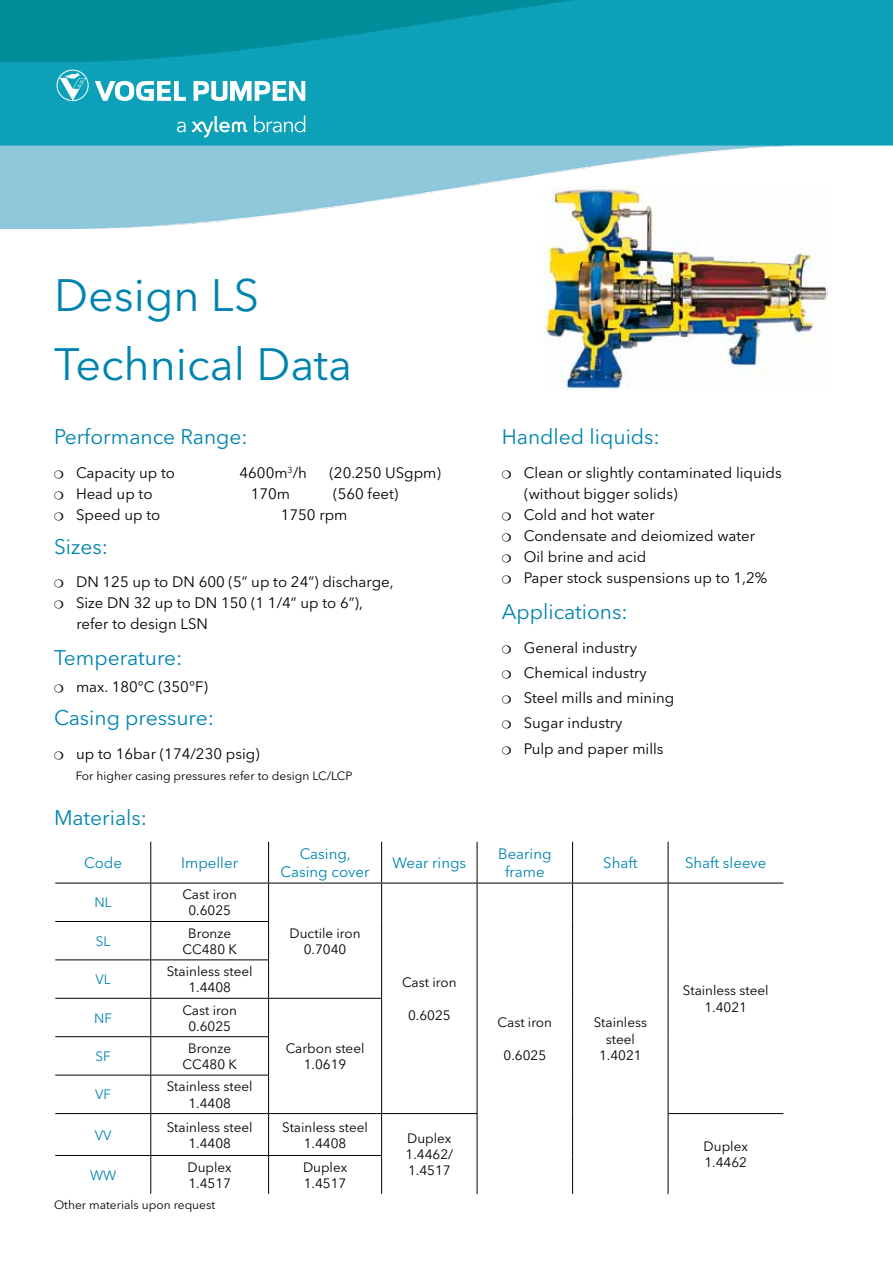
<style>
.page{position:relative;width:893px;height:1263px;background:#fff}
.page>*{position:absolute;margin:0;border:0;box-sizing:border-box;transform-origin:0 0}
.t1{font:45px/69px "Avenir Next LT Pro";color:#0084af}
.t2{font:21px "Avenir Next LT Pro";color:#0084af}
.t3{font:15px/21px "Avenir Next LT Pro";color:#000}
.t4{font:15px/18px "Avenir Next LT Pro";color:#0084af;text-align:center}
.t5{font:13.5px/16.2px "Avenir Next LT Pro";color:#000;text-align:center}
.t6{font:13.5px "Avenir Next LT Pro";color:#0084af}
.t7{font:12px "Avenir Next LT Pro";color:#000}
</style>
<div class="page">
<img style="left:0;top:0;width:893px;height:228px">
<svg style="left:57px;top:70px;width:32px;height:31px"></svg>
<svg style="left:95px;top:81px;width:91px;height:21px"></svg>
<svg style="left:194px;top:81px;width:111px;height:20px"></svg>
<svg style="left:177px;top:122px;width:9px;height:10px"></svg>
<svg style="left:254px;top:116px;width:51px;height:16px"></svg>
<svg style="left:192px;top:116px;width:55px;height:22px"></svg>
<img style="left:543px;top:187px;width:284px;height:202px">
<hr style="left:150px;top:842px;width:1px;height:41px;background:#000">
<hr style="left:268px;top:842px;width:1px;height:41px;background:#000">
<hr style="left:381px;top:842px;width:1px;height:41px;background:#000">
<hr style="left:477px;top:842px;width:1px;height:41px;background:#000">
<hr style="left:572px;top:842px;width:1px;height:41px;background:#000">
<hr style="left:668px;top:842px;width:1px;height:41px;background:#000">
<hr style="left:55px;top:883px;width:96px;height:1px;background:#000">
<hr style="left:151px;top:883px;width:118px;height:1px;background:#000">
<hr style="left:150px;top:883px;width:1px;height:38px;background:#000">
<hr style="left:269px;top:883px;width:113px;height:1px;background:#000">
<hr style="left:268px;top:883px;width:1px;height:38px;background:#000">
<hr style="left:382px;top:883px;width:95px;height:1px;background:#000">
<hr style="left:381px;top:883px;width:1px;height:38px;background:#000">
<hr style="left:381px;top:921px;width:1px;height:39px;background:#000">
<hr style="left:381px;top:960px;width:1px;height:38px;background:#000">
<hr style="left:477px;top:883px;width:96px;height:1px;background:#000">
<hr style="left:477px;top:883px;width:1px;height:38px;background:#000">
<hr style="left:573px;top:883px;width:95px;height:1px;background:#000">
<hr style="left:572px;top:883px;width:1px;height:38px;background:#000">
<hr style="left:477px;top:921px;width:1px;height:39px;background:#000">
<hr style="left:572px;top:921px;width:1px;height:39px;background:#000">
<hr style="left:477px;top:960px;width:1px;height:38px;background:#000">
<hr style="left:572px;top:960px;width:1px;height:38px;background:#000">
<hr style="left:477px;top:998px;width:1px;height:39px;background:#000">
<hr style="left:572px;top:998px;width:1px;height:39px;background:#000">
<hr style="left:477px;top:1037px;width:1px;height:38px;background:#000">
<hr style="left:572px;top:1037px;width:1px;height:38px;background:#000">
<hr style="left:477px;top:1075px;width:1px;height:38px;background:#000">
<hr style="left:572px;top:1075px;width:1px;height:38px;background:#000">
<hr style="left:572px;top:1113px;width:1px;height:42px;background:#000">
<hr style="left:572px;top:1155px;width:1px;height:39px;background:#000">
<hr style="left:668px;top:883px;width:115px;height:1px;background:#000">
<hr style="left:668px;top:883px;width:1px;height:38px;background:#000">
<hr style="left:668px;top:921px;width:1px;height:39px;background:#000">
<hr style="left:668px;top:960px;width:1px;height:38px;background:#000">
<hr style="left:668px;top:998px;width:1px;height:39px;background:#000">
<hr style="left:668px;top:1037px;width:1px;height:38px;background:#000">
<hr style="left:668px;top:1075px;width:1px;height:38px;background:#000">
<hr style="left:55px;top:921px;width:96px;height:1px;background:#000">
<hr style="left:151px;top:921px;width:118px;height:1px;background:#000">
<hr style="left:150px;top:922px;width:1px;height:37px;background:#000">
<hr style="left:268px;top:922px;width:1px;height:37px;background:#000">
<hr style="left:55px;top:959px;width:96px;height:1px;background:#000">
<hr style="left:151px;top:959px;width:118px;height:1px;background:#000">
<hr style="left:150px;top:960px;width:1px;height:38px;background:#000">
<hr style="left:268px;top:960px;width:1px;height:38px;background:#000">
<hr style="left:55px;top:998px;width:96px;height:1px;background:#000">
<hr style="left:151px;top:998px;width:118px;height:1px;background:#000">
<hr style="left:150px;top:999px;width:1px;height:37px;background:#000">
<hr style="left:269px;top:998px;width:113px;height:1px;background:#000">
<hr style="left:268px;top:999px;width:1px;height:37px;background:#000">
<hr style="left:381px;top:999px;width:1px;height:38px;background:#000">
<hr style="left:381px;top:1037px;width:1px;height:38px;background:#000">
<hr style="left:381px;top:1075px;width:1px;height:38px;background:#000">
<hr style="left:55px;top:1036px;width:96px;height:1px;background:#000">
<hr style="left:151px;top:1036px;width:118px;height:1px;background:#000">
<hr style="left:150px;top:1037px;width:1px;height:38px;background:#000">
<hr style="left:268px;top:1037px;width:1px;height:38px;background:#000">
<hr style="left:55px;top:1075px;width:96px;height:1px;background:#000">
<hr style="left:151px;top:1075px;width:118px;height:1px;background:#000">
<hr style="left:150px;top:1075px;width:1px;height:38px;background:#000">
<hr style="left:268px;top:1075px;width:1px;height:38px;background:#000">
<hr style="left:55px;top:1113px;width:96px;height:1px;background:#000">
<hr style="left:151px;top:1113px;width:118px;height:1px;background:#000">
<hr style="left:150px;top:1114px;width:1px;height:41px;background:#000">
<hr style="left:269px;top:1113px;width:113px;height:1px;background:#000">
<hr style="left:268px;top:1114px;width:1px;height:41px;background:#000">
<hr style="left:382px;top:1113px;width:95px;height:1px;background:#000">
<hr style="left:381px;top:1114px;width:1px;height:41px;background:#000">
<hr style="left:477px;top:1114px;width:1px;height:41px;background:#000">
<hr style="left:477px;top:1155px;width:1px;height:39px;background:#000">
<hr style="left:668px;top:1113px;width:115px;height:1px;background:#000">
<hr style="left:668px;top:1114px;width:1px;height:41px;background:#000">
<hr style="left:668px;top:1155px;width:1px;height:39px;background:#000">
<hr style="left:55px;top:1155px;width:96px;height:1px;background:#000">
<hr style="left:151px;top:1155px;width:118px;height:1px;background:#000">
<hr style="left:150px;top:1156px;width:1px;height:38px;background:#000">
<hr style="left:269px;top:1155px;width:113px;height:1px;background:#000">
<hr style="left:268px;top:1156px;width:1px;height:38px;background:#000">
<hr style="left:381px;top:1156px;width:1px;height:38px;background:#000">
<h1 class="t1" style="left:54px;top:261px;width:300px">Design LS<br>Technical Data</h1>
<h2 class="t2" style="left:54px;top:424px;width:195px">Performance Range:</h2>
<p class="t3" style="left:76px;top:462px;width:101px">Capacity up to</p>
<p class="t3" style="left:240px;top:462px;width:69px">4600m<sup>3</sup>/h</p>
<p class="t3" style="left:329px;top:462px;width:113px">(20.250 USgpm)</p>
<p class="t3" style="left:76px;top:483px;width:78px">Head up to</p>
<p class="t3" style="left:251px;top:483px;width:41px">170m</p>
<p class="t3" style="left:333px;top:483px;width:67px">(560 feet)</p>
<p class="t3" style="left:76px;top:504px;width:86px">Speed up to</p>
<p class="t3" style="left:281px;top:504px;width:68px">1750 rpm</p>
<h2 class="t2" style="left:54px;top:534px;width:56px">Sizes:</h2>
<p class="t3" style="left:76px;top:572px;width:319px">DN 125 up to DN 600 (5” up to 24”) discharge,<br>Size DN 32 up to DN 150 (1 1/4” up to 6”), refer to design LSN</p>
<h2 class="t2" style="left:54px;top:645px;width:130px">Temperature:</h2>
<p class="t3" style="left:76px;top:676px;width:133px">max. 180°C (350°F)</p>
<h2 class="t2" style="left:54px;top:705px;width:162px">Casing pressure:</h2>
<p class="t3" style="left:76px;top:743px;width:185px">up to 16bar (174/230 psig)</p>
<p class="t7" style="left:76px;top:769px;width:278px">For higher casing pressures refer to design LC/LCP</p>
<h2 class="t2" style="left:54px;top:805px;width:95px">Materials:</h2>
<h2 class="t2" style="left:502px;top:424px;width:160px">Handled liquids:</h2>
<p class="t3" style="left:524px;top:462px;width:259px">Clean or slightly contaminated liquids (without bigger solids)<br>Cold and hot water<br>Condensate and deiomized water<br>Oil brine and acid<br>Paper stock suspensions up to 1,2%</p>
<h2 class="t2" style="left:502px;top:599px;width:127px">Applications:</h2>
<p class="t3" style="left:524px;top:635px;width:152px;line-height:25.2px">General industry<br>Chemical industry<br>Steel mills and mining<br>Sugar industry<br>Pulp and paper mills</p>
<p class="t4" style="left:84px;top:854px;width:39px">Code</p>
<p class="t4" style="left:181px;top:854px;width:58px">Impeller</p>
<p class="t4" style="left:281px;top:845px;width:90px">Casing,<br>Casing cover</p>
<p class="t4" style="left:392px;top:854px;width:75px">Wear rings</p>
<p class="t4" style="left:498px;top:845px;width:55px">Bearing frame</p>
<p class="t4" style="left:603px;top:854px;width:36px">Shaft</p>
<p class="t4" style="left:685px;top:854px;width:83px">Shaft sleeve</p>
<p class="t6" style="left:95px;top:895px;width:19px">NL</p>
<p class="t5" style="left:182px;top:886px;width:56px">Cast iron<br>0.6025</p>
<p class="t5" style="left:290px;top:925px;width:73px">Ductile iron<br>0.7040</p>
<p class="t5" style="left:402px;top:974px;width:56px">Cast iron</p>
<p class="t5" style="left:408px;top:1007px;width:44px">0.6025</p>
<p class="t5" style="left:498px;top:1014px;width:56px">Cast iron</p>
<p class="t5" style="left:503px;top:1047px;width:44px">0.6025</p>
<p class="t6" style="left:96px;top:933px;width:16px">SL</p>
<p class="t5" style="left:182px;top:925px;width:56px">Bronze<br>CC480 K</p>
<p class="t6" style="left:96px;top:971px;width:17px">VL</p>
<p class="t5" style="left:167px;top:963px;width:87px">Stainless steel<br>1.4408</p>
<p class="t6" style="left:94px;top:1010px;width:19px">NF</p>
<p class="t5" style="left:182px;top:1002px;width:56px">Cast iron<br>0.6025</p>
<p class="t5" style="left:683px;top:982px;width:87px">Stainless steel<br>1.4021</p>
<p class="t5" style="left:594px;top:1014px;width:55px">Stainless steel<br>1.4021</p>
<p class="t5" style="left:286px;top:1040px;width:80px">Carbon steel<br>1.0619</p>
<p class="t6" style="left:95px;top:1048px;width:17px">SF</p>
<p class="t5" style="left:182px;top:1040px;width:56px">Bronze<br>CC480 K</p>
<p class="t6" style="left:95px;top:1087px;width:17px">VF</p>
<p class="t5" style="left:167px;top:1078px;width:87px">Stainless steel<br>1.4408</p>
<p class="t6" style="left:95px;top:1127px;width:18px">VV</p>
<p class="t5" style="left:167px;top:1119px;width:87px">Stainless steel<br>1.4408</p>
<p class="t5" style="left:282px;top:1119px;width:87px">Stainless steel<br>1.4408</p>
<p class="t5" style="left:405px;top:1130px;width:49px;text-align:left">Duplex<br>1.4462/<br>1.4517</p>
<p class="t5" style="left:704px;top:1138px;width:46px;text-align:left">Duplex<br>1.4462</p>
<p class="t6" style="left:90px;top:1167px;width:28px">WW</p>
<p class="t5" style="left:188px;top:1159px;width:46px;text-align:left">Duplex<br>1.4517</p>
<p class="t5" style="left:303px;top:1159px;width:46px;text-align:left">Duplex<br>1.4517</p>
<p class="t7" style="left:54px;top:1198px;width:163px">Other materials upon request</p>
</div>
